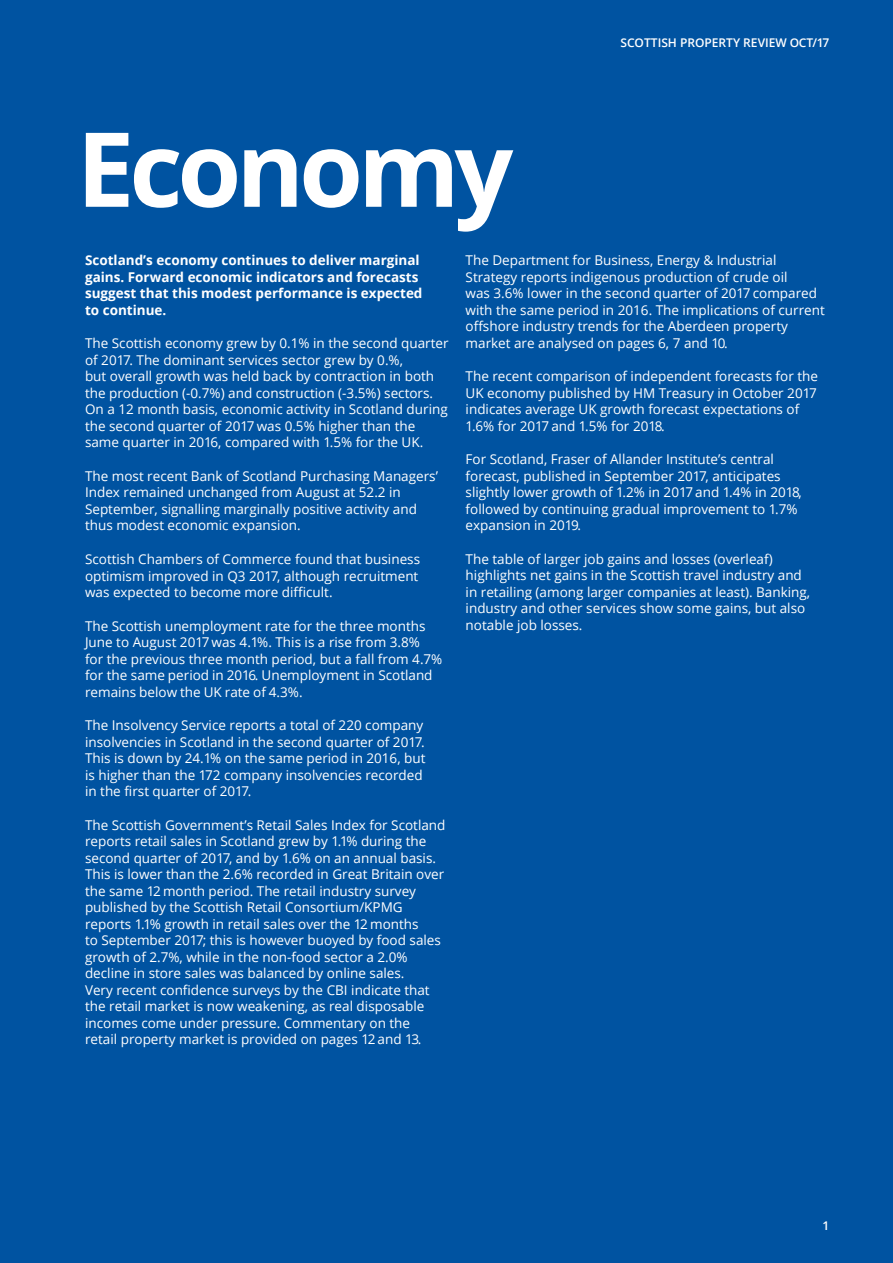
<style>
.page{position:relative;width:893px;height:1263px;background:#0053a1}
.page>*{position:absolute;margin:0;border:0;box-sizing:border-box;transform-origin:0 0}
.t1{font:700 103.5px "Open Sans";letter-spacing:-.05em;color:#fff}
.t2{font:13.5px/16.5px "Open Sans";color:#fff}
.t3{font:700 13.5px/16.5px "Open Sans";color:#fff}
.t4{font:600 12px "Open Sans";color:#fff}
</style>
<div class="page">
<p class="t4" style="left:620px;top:35px;width:210px">SCOTTISH PROPERTY REVIEW OCT/17</p>
<h1 class="t1" style="left:77px;top:96px;width:438px">Economy</h1>
<p class="t3" style="left:85px;top:252px;width:339px">Scotland’s economy continues to deliver marginal gains. Forward economic indicators and forecasts suggest that this modest performance is expected to continue.</p>
<p class="t2" style="left:85px;top:335px;width:365px">The Scottish economy grew by 0.1% in the second quarter of 2017. The dominant services sector grew by 0.%,<br>but overall growth was held back by contraction in both the production (-0.7%) and construction (-3.5%) sectors.<br>On a 12 month basis, economic activity in Scotland during the second quarter of 2017 was 0.5% higher than the same quarter in 2016, compared with 1.5% for the UK.</p>
<p class="t2" style="left:85px;top:467px;width:354px">The most recent Bank of Scotland Purchasing Managers’ Index remained unchanged from August at 52.2 in September, signalling marginally positive activity and thus modest economic expansion.</p>
<p class="t2" style="left:85px;top:550px;width:337px">Scottish Chambers of Commerce found that business optimism improved in Q3 2017, although recruitment was expected to become more difficult.</p>
<p class="t2" style="left:85px;top:617px;width:359px">The Scottish unemployment rate for the three months June to August 2017 was 4.1%. This is a rise from 3.8%<br>for the previous three month period, but a fall from 4.7% for the same period in 2016. Unemployment in Scotland remains below the UK rate of 4.3%.</p>
<p class="t2" style="left:85px;top:716px;width:342px">The Insolvency Service reports a total of 220 company insolvencies in Scotland in the second quarter of 2017.<br>This is down by 24.1% on the same period in 2016, but is higher than the 172 company insolvencies recorded in the first quarter of 2017.</p>
<p class="t2" style="left:85px;top:816px;width:362px">The Scottish Government’s Retail Sales Index for Scotland reports retail sales in Scotland grew by 1.1% during the second quarter of 2017, and by 1.6% on an annual basis.<br>This is lower than the 2.6% recorded in Great Britain over the same 12 month period. The retail industry survey published by the Scottish Retail Consortium/KPMG reports 1.1% growth in retail sales over the 12 months<br>to September 2017; this is however buoyed by food sales growth of 2.7%, while in the non-food sector a 2.0% decline in store sales was balanced by online sales.<br>Very recent confidence surveys by the CBI indicate that the retail market is now weakening, as real disposable incomes come under pressure. Commentary on the retail property market is provided on pages 12 and 13.</p>
<p class="t2" style="left:466px;top:252px;width:361px">The Department for Business, Energy &amp; Industrial Strategy reports indigenous production of crude oil<br>was 3.6% lower in the second quarter of 2017 compared with the same period in 2016. The implications of current offshore industry trends for the Aberdeen property market are analysed on pages 6, 7 and 10.</p>
<p class="t2" style="left:466px;top:368px;width:354px">The recent comparison of independent forecasts for the UK economy published by HM Treasury in October 2017 indicates average UK growth forecast expectations of 1.6% for 2017 and 1.5% for 2018.</p>
<p class="t2" style="left:466px;top:451px;width:338px">For Scotland, Fraser of Allander Institute’s central forecast, published in September 2017, anticipates slightly lower growth of 1.2% in 2017 and 1.4% in 2018, followed by continuing gradual improvement to 1.7% expansion in 2019.</p>
<p class="t2" style="left:466px;top:550px;width:346px">The table of larger job gains and losses (overleaf) highlights net gains in the Scottish travel industry and in retailing (among larger companies at least). Banking, industry and other services show some gains, but also notable job losses.</p>
<p class="t4" style="left:822px;top:1217px;width:8px">1</p>
</div>
